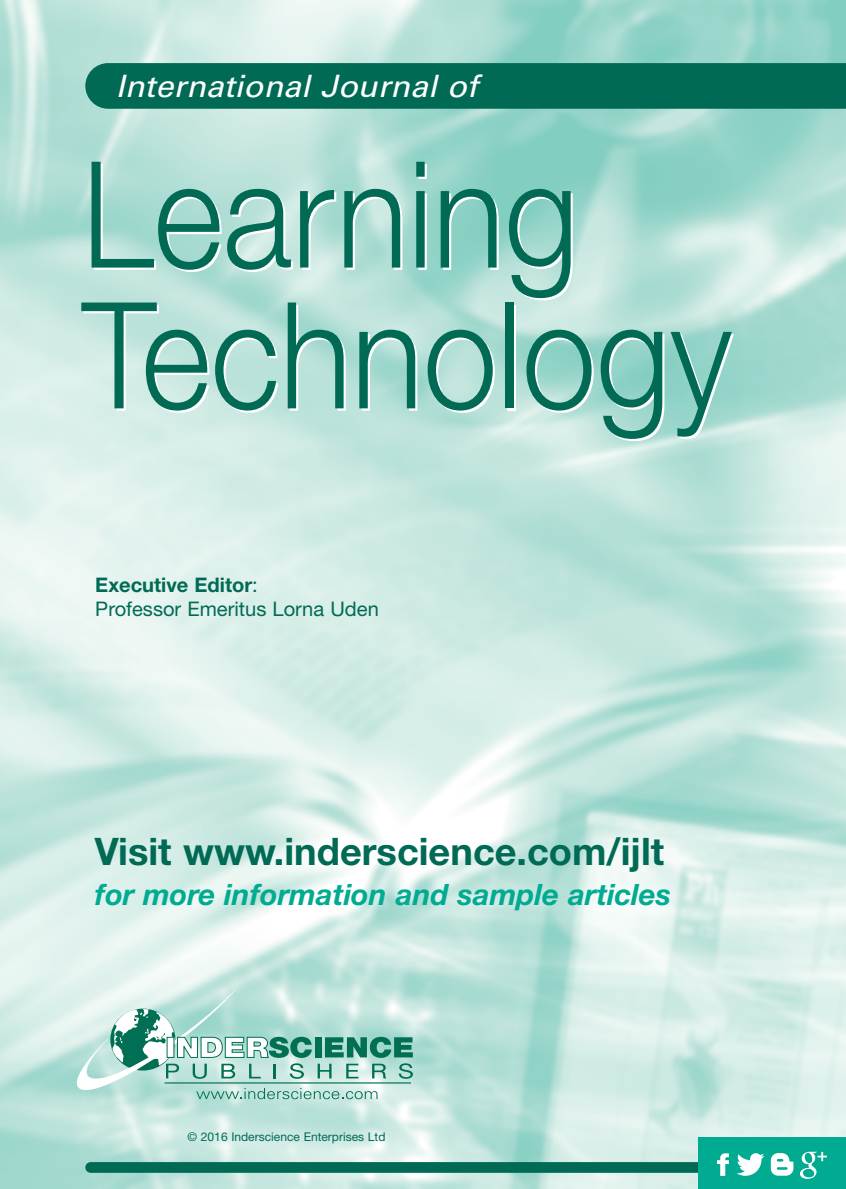
<style>
.page{position:relative;width:846px;height:1189px;background:#fff}
.page>*{position:absolute;margin:0;border:0;box-sizing:border-box;transform-origin:0 0}
.t1{font:300 148.2px/140.8px "Helvetica Neue";color:#006a55;scale:.9 1}
.t2{font:700 38px "Helvetica Neue";color:#006a55}
.t3{font:italic 30.8px "Univers";color:#fff;scale:1.05 1}
.t4{font:italic 700 29.4px "Helvetica Neue";color:#00ab91}
.t5{font:20px/24.4px "Helvetica Neue";color:#006a55}
.t6{font:12px "Helvetica Neue";color:#006a55}
.s1{font-weight:700}
</style>
<div class="page">
<div style="left:85px;top:63px;width:761px;height:46px;background:#006a55"></div>
<svg style="left:77px;top:987px;width:336px;height:112px;background:#acd6cc"></svg>
<div style="left:698px;top:1137px;width:148px;height:52px;background:#00ab91"></div>
<svg style="left:85px;top:1151px;width:742px;height:28px;background:#76baae"></svg>
<h3 class="t3" style="left:116px;top:73px;width:346px">International Journal of</h3>
<h1 class="t1" style="left:82px;top:157px;width:724px">Learning<br>Technology</h1>
<p class="t5" style="left:95px;top:575px;width:285px"><span class="s1">Executive Editor</span>:<br>Professor Emeritus Lorna Uden</p>
<h2 class="t2" style="left:95px;top:838px;width:571px">Visit www.inderscience.com/ijlt</h2>
<h3 class="t4" style="left:95px;top:883px;width:577px">for more information and sample articles</h3>
<p class="t6" style="left:188px;top:1132px;width:199px">© 2016 Inderscience Enterprises Ltd</p>
</div>
